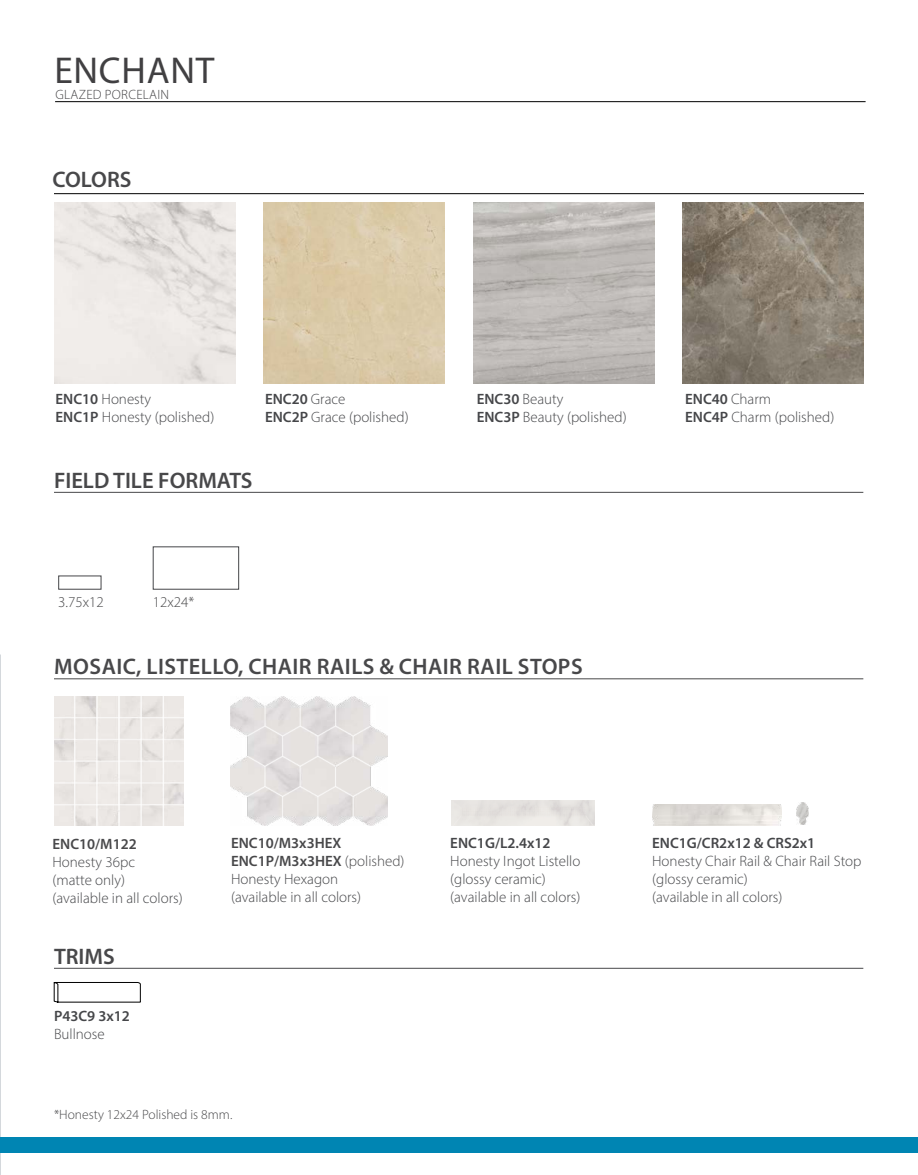
<style>
.page{position:relative;width:918px;height:1175px;background:#fff}
.page>*{position:absolute;margin:0;border:0;box-sizing:border-box;transform-origin:0 0}
.t1{font:37.5px "Myriad Pro";letter-spacing:.02em;color:#414042}
.t2{font:600 22.5px "Myriad Pro";letter-spacing:.02em;color:#48484a}
.t3{font:600 22.5px "Myriad Pro";color:#48484a}
.t4{font:300 15px/18px "Myriad Pro";color:#454649}
.t5{font:600 15px "Myriad Pro";color:#454649}
.t6{font:300 15px "Myriad Pro";color:#48484a}
.t7{font:600 15px "Myriad Pro";color:#48484a}
.t8{font:300 13.5px "Myriad Pro";color:#48484a}
.t9{font:300 13.5px "Myriad Pro";letter-spacing:.02em;color:#414042}
.s1{font-weight:600}
.s2{font-weight:600;color:#48484a}
.s3{color:#48484a}
</style>
<div class="page">
<img style="left:54px;top:202px;width:181px;height:182px">
<img style="left:263px;top:202px;width:182px;height:182px">
<img style="left:683px;top:203px;width:181px;height:181px">
<img style="left:0;top:655px;width:1px;height:519px">
<hr style="left:54px;top:193px;width:810px;height:1px;background:#000">
<div style="left:153px;top:546px;width:86px;height:43px;border:1px solid #454649"></div>
<hr style="left:54px;top:492px;width:809px;height:1px;background:#48484a">
<hr style="left:54px;top:678px;width:809px;height:1px;background:#48484a">
<div style="left:0;top:1137px;width:918px;height:15px;background:#0085b3"></div>
<hr style="left:55px;top:101px;width:811px;height:1px;background:#000">
<img style="left:231px;top:696px;width:156px;height:130px">
<hr style="left:54px;top:968px;width:809px;height:1px;background:#48484a">
<svg style="left:54px;top:982px;width:87px;height:20px"></svg>
<img style="left:652px;top:804px;width:130px;height:22px">
<img style="left:796px;top:803px;width:13px;height:21px">
<img style="left:54px;top:696px;width:130px;height:130px">
<h1 class="t1" style="left:54px;top:48px;width:162px">ENCHANT</h1>
<p class="t9" style="left:56px;top:86px;width:115px">GLAZED PORCELAIN</p>
<h2 class="t2" style="left:52px;top:165px;width:81px">COLORS</h2>
<p class="t4" style="left:56px;top:390px;width:160px"><span class="s1">ENC10</span> Honesty<br><span class="s1">ENC1P</span> Honesty (polished)</p>
<p class="t4" style="left:265px;top:390px;width:145px"><span class="s1">ENC20</span> Grace<br><span class="s1">ENC2P</span> Grace (polished)</p>
<p class="t4" style="left:477px;top:390px;width:151px"><span class="s1">ENC30</span> Beauty<br><span class="s1">ENC3P</span> Beauty (polished)</p>
<p class="t4" style="left:685px;top:390px;width:151px"><span class="s1">ENC40</span> Charm<br><span class="s1">ENC4P</span> Charm (polished)</p>
<h2 class="t3" style="left:54px;top:466px;width:200px">FIELD TILE FORMATS</h2>
<p class="t6" style="left:58px;top:593px;width:47px">3.75x12</p>
<p class="t6" style="left:153px;top:593px;width:43px">12x24*</p>
<h2 class="t2" style="left:54px;top:652px;width:530px">MOSAIC, LISTELLO, CHAIR RAILS &amp; CHAIR RAIL STOPS</h2>
<p class="t7" style="left:52px;top:834px;width:86px">ENC10/M122</p>
<p class="t4" style="left:52px;top:852px;width:132px">Honesty 36pc<br>(matte only) (available in all colors)</p>
<h2 class="t2" style="left:54px;top:941px;width:62px">TRIMS</h2>
<p class="t5" style="left:54px;top:1006px;width:77px">P43C9 3x12</p>
<p class="t4" style="left:54px;top:1025px;width:52px">Bullnose</p>
<p class="t4" style="left:231px;top:833px;width:175px"><span class="s2">ENC10/M3x3HEX<br>ENC1P/M3x3HEX</span> <span class="s3">(polished)<br></span>Honesty Hexagon<br>(available in all colors)</p>
<p class="t8" style="left:54px;top:1106px;width:180px">*Honesty 12x24 Polished is 8mm.</p>
<p class="t5" style="left:450px;top:833px;width:102px">ENC1G/L2.4x12</p>
<p class="t4" style="left:450px;top:851px;width:132px">Honesty Ingot Listello (glossy ceramic) (available in all colors)</p>
<p class="t5" style="left:652px;top:833px;width:165px">ENC1G/CR2x12 &amp; CRS2x1</p>
<p class="t4" style="left:652px;top:851px;width:211px">Honesty Chair Rail &amp; Chair Rail Stop (glossy ceramic)<br>(available in all colors)</p>
</div>
